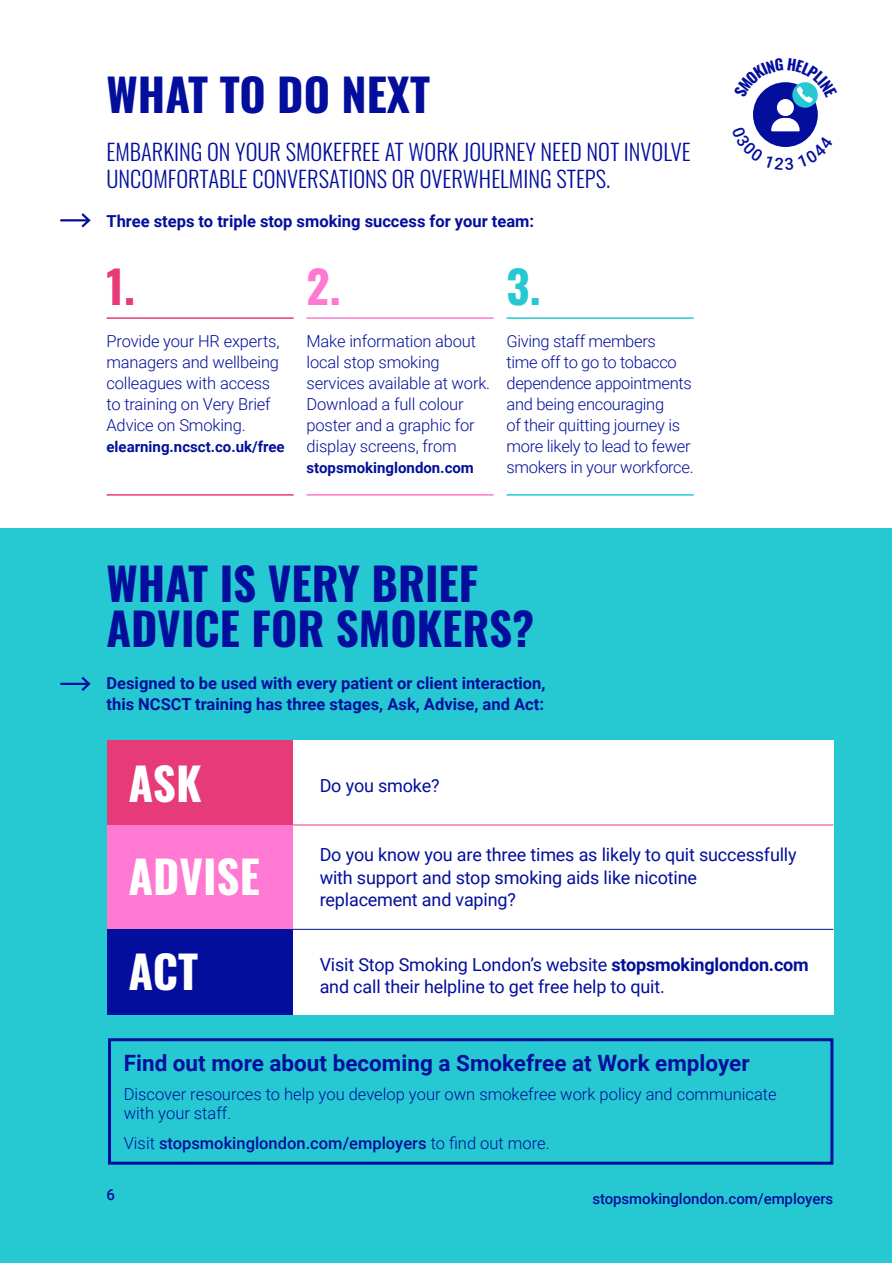
<style>
.page{position:relative;width:893px;height:1263px;background:#fff}
.page>*{position:absolute;margin:0;border:0;box-sizing:border-box;transform-origin:0 0}
.t1{font:700 45px/45px "Oswald";color:#030f9c}
.t2{font:700 45px/93.8px "Oswald";color:#fff}
.t3{font:700 45px "Oswald";color:#e63b78}
.t4{font:700 45px "Oswald";color:#ff78d1}
.t5{font:700 45px "Oswald";color:#26c9d1}
.t6{font:300 22.5px/27px "Oswald";color:#030f9c}
.t7{font:700 22.5px "Roboto";color:#030f9c}
.t8{font:18px/22.5px "Roboto";letter-spacing:-.01em;color:#030f9c}
.t9{font:300 16.5px/21px "Roboto";letter-spacing:-.01em;color:#030f9c}
.t10{font:700 16.5px/21px "Roboto";color:#030f9c}
.t11{font:500 16.5px "Roboto";color:#030f9c}
.t12{font:700 15px "Roboto";color:#030f9c}
.t13{font:500 15px "Roboto";letter-spacing:-.005em;color:#030f9c}
.s1{font-weight:700}
.s2{font-weight:300}
</style>
<div class="page">
<div style="left:1px;top:528px;width:891px;height:735px;background:#26c9d1"></div>
<div style="left:108px;top:1038px;width:725px;height:127px;border:3px solid #030f9c"></div>
<div style="left:293px;top:740px;width:540px;height:275px;background:#fff"></div>
<div style="left:753px;top:82px;width:65px;height:65px;background:#030f9c;border-radius:50%"></div>
<svg style="left:792px;top:82px;width:26px;height:26px"></svg>
<div style="left:777px;top:99px;width:17px;height:17px;background:#fff;border-radius:50%"></div>
<hr style="left:107px;top:317px;width:187px;height:2px;background:#e63b78">
<hr style="left:307px;top:317px;width:187px;height:2px;background:#ff78d1">
<hr style="left:507px;top:317px;width:187px;height:2px;background:#26c9d1">
<hr style="left:307px;top:494px;width:187px;height:2px;background:#ff78d1">
<hr style="left:107px;top:494px;width:187px;height:2px;background:#e63b78">
<hr style="left:507px;top:494px;width:187px;height:2px;background:#26c9d1">
<div style="left:107px;top:740px;width:186px;height:85px;background:#e63b78"></div>
<div style="left:107px;top:825px;width:186px;height:104px;background:#ff78d1"></div>
<div style="left:107px;top:929px;width:186px;height:86px;background:#030f9c"></div>
<hr style="left:293px;top:825px;width:540px;height:1px;background:#e63b78">
<hr style="left:293px;top:929px;width:540px;height:1px;background:#030f9c">
<hr style="left:60px;top:219px;width:29px;height:2px;background:#030f9c">
<svg style="left:79px;top:213px;width:12px;height:15px"></svg>
<hr style="left:60px;top:683px;width:29px;height:2px;background:#030f9c">
<svg style="left:79px;top:677px;width:12px;height:14px"></svg>
<svg style="left:753px;top:118px;width:65px;height:29px"></svg>
<svg style="left:755px;top:82px;width:63px;height:21px"></svg>
<h1 class="t1" style="left:107px;top:75px;width:325px">WHAT TO DO NEXT</h1>
<h2 class="t6" style="left:107px;top:136px;width:586px">EMBARKING ON YOUR SMOKEFREE AT WORK JOURNEY NEED NOT INVOLVE<br>UNCOMFORTABLE CONVERSATIONS OR OVERWHELMING STEPS.</h2>
<p class="t10" style="left:107px;top:210px;width:429px">Three steps to triple stop smoking success for your team:</p>
<h1 class="t3" style="left:107px;top:263px;width:30px">1.</h1>
<p class="t9" style="left:107px;top:330px;width:175px">Provide your HR experts, managers and wellbeing colleagues with access to training on Very Brief<br>Advice on Smoking.</p>
<p class="t12" style="left:107px;top:436px;width:180px">elearning.ncsct.co.uk/free</p>
<h1 class="t5" style="left:507px;top:263px;width:36px">3.</h1>
<p class="t9" style="left:507px;top:330px;width:189px">Giving staff members<br>time off to go to tobacco dependence appointments and being encouraging<br>of their quitting journey is more likely to lead to fewer smokers in your workforce.</p>
<h1 class="t4" style="left:307px;top:263px;width:36px">2.</h1>
<p class="t9" style="left:307px;top:330px;width:185px">Make information about local stop smoking services available at work.<br>Download a full colour poster and a graphic for display screens, from</p>
<p class="t12" style="left:307px;top:457px;width:169px">stopsmokinglondon.com</p>
<h1 class="t1" style="left:107px;top:564px;width:429px">WHAT IS VERY BRIEF<br>ADVICE FOR SMOKERS?</h1>
<p class="t10" style="left:107px;top:672px;width:441px">Designed to be used with every patient or client interaction, this NCSCT training has three stages, Ask, Advise, and Act:</p>
<h1 class="t2" style="left:129px;top:740px;width:133px">ASK<br>ADVISE<br>ACT</h1>
<p class="t8" style="left:320px;top:773px;width:121px">Do you smoke?</p>
<p class="t8" style="left:320px;top:843px;width:478px">Do you know you are three times as likely to quit successfully with support and stop smoking aids like nicotine replacement and vaping?</p>
<p class="t8" style="left:320px;top:953px;width:491px">Visit Stop Smoking London’s website <span class="s1">stopsmokinglondon.com </span>and call their helpline to get free help to quit.</p>
<h2 class="t7" style="left:124px;top:1047px;width:627px">Find out more about becoming a Smokefree at Work employer</h2>
<p class="t9" style="left:124px;top:1083px;width:654px;line-height:19.8px">Discover resources to help you develop your own smokefree work policy and communicate with your staff.</p>
<p class="t11" style="left:124px;top:1131px;width:427px"><span class="s2">Visit</span> stopsmokinglondon.com/employers <span class="s2">to find out more.</span></p>
<p class="t13" style="left:107px;top:1184px;width:10px">6</p>
<p class="t13" style="left:592px;top:1188px;width:242px">stopsmokinglondon.com/employers</p>
</div>
